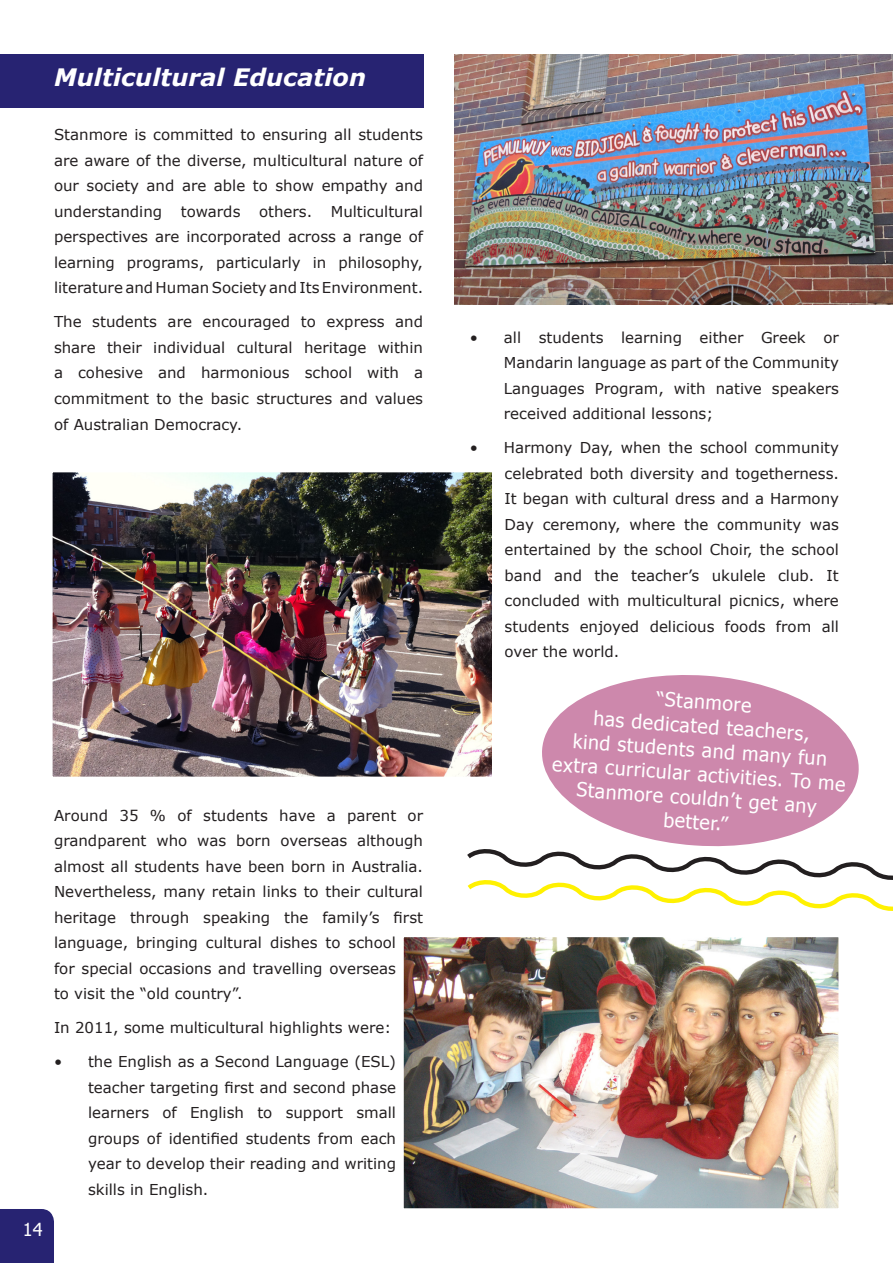
<style>
.page{position:relative;width:893px;height:1263px;background:#fff}
.page>*{position:absolute;margin:0;border:0;box-sizing:border-box;transform-origin:0 0}
.t1{font:italic 700 24px "Verdana";color:#fff}
.t2{font:19.5px/24px "Tahoma";color:#fff;text-align:center}
.t3{font:18px "Tahoma";color:#fff}
.text10pt-17pt_1{font:15px/25.5px "Verdana";color:#231f20;text-align:justify}
</style>
<div class="page">
<div style="left:0;top:1209px;width:54px;height:54px;background:#272372"></div>
<div style="left:0;top:54px;width:423px;height:53px;background:#272372"></div>
<img style="left:54px;top:473px;width:437px;height:303px">
<img style="left:405px;top:938px;width:432px;height:269px">
<div style="left:396px;top:929px;width:450px;height:287px;border:8px solid #fff"></div>
<svg style="left:542px;top:675px;width:317px;height:170px;fill:#cd88ac"></svg>
<img style="left:454px;top:54px;width:439px;height:250px">
<svg style="left:467px;top:845px;width:426px;height:66px"></svg>
<p class="t1" style="left:54px;top:60px;width:314px">Multicultural Education</p>
<p class="text10pt-17pt_1" style="left:54px;top:122px;width:371px">Stanmore is committed to ensuring all students are aware of the diverse, multicultural nature of our society and are able to show empathy and understanding towards others. Multicultural perspectives are incorporated across a range of learning programs, particularly in philosophy, literature and Human Society and Its Environment.</p>
<p class="text10pt-17pt_1" style="left:54px;top:309px;width:371px">The students are encouraged to express and share their individual cultural heritage within a cohesive and harmonious school with a commitment to the basic structures and values of Australian Democracy.</p>
<p class="t3" style="left:23px;top:1217px;width:21px">14</p>
<p class="text10pt-17pt_1" style="left:54px;top:802px;width:371px;text-align:left">Around 35 % of students have a parent or grandparent who was born overseas although almost all students have been born in Australia.<br>Nevertheless, many retain links to their cultural heritage through speaking the family’s first language, bringing cultural dishes to school<br>for special occasions and travelling overseas<br>to visit the “old country”.</p>
<p class="text10pt-17pt_1" style="left:54px;top:1015px;width:339px">In 2011, some multicultural highlights were:</p>
<p class="text10pt-17pt_1" style="left:88px;top:1049px;width:310px;text-indent:-34px">• the English as a Second Language (ESL) teacher targeting first and second phase learners of English to support small groups of identified students from each year to develop their reading and writing skills in English.</p>
<p class="text10pt-17pt_1" style="left:504px;top:324px;width:336px;text-indent:-34px">• all students learning either Greek or Mandarin language as part of the Community Languages Program, with native speakers received additional lessons;</p>
<p class="text10pt-17pt_1" style="left:505px;top:435px;width:336px;text-indent:-35px">• Harmony Day, when the school community celebrated both diversity and togetherness.<br>It began with cultural dress and a Harmony Day ceremony, where the community was entertained by the school Choir, the school band and the teacher’s ukulele club. It concluded with multicultural picnics, where students enjoyed delicious foods from all over the world.</p>
<p class="t2" style="left:558px;top:679px;width:295px;rotate:4deg">“Stanmore<br>has dedicated teachers,<br>kind students and many fun extra curricular activities. To me<br>Stanmore couldn’t get any better.”</p>
</div>
